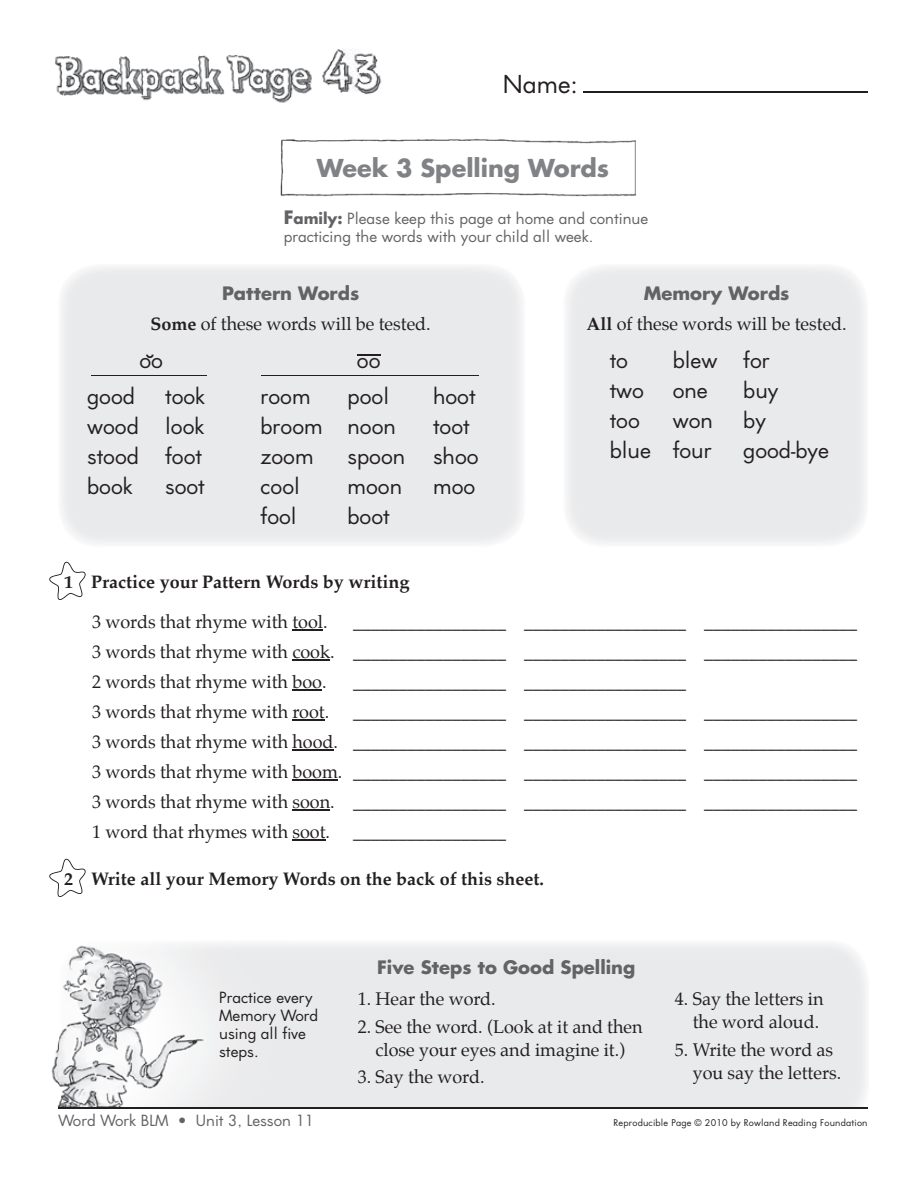
<style>
.page{position:relative;width:918px;height:1188px;background:#fff}
.page>*{position:absolute;margin:0;border:0;box-sizing:border-box;transform-origin:0 0}
.t1{font:27px "Gill Sans";color:#231f20}
.t2{font:24px "Futura Bold Superkids";color:#808285}
.t3{font:24px "Futura Book Superkids";color:#231f20}
.t4{font:21px/30px "Futura Book Superkids";color:#231f20;text-align:justify}
.t5{font:18px/30px "Palatino";color:#231f20;text-align:justify}
.t6{font:700 18px "Palatino";color:#231f20}
.t7{font:700 18px "Futura Superkids";color:#636366}
.t8{font:18px "Futura Bold Superkids";color:#636366}
.t9{font:15px/18px "Futura Book Superkids";color:#636366}
.t10{font:15px/18px "Futura Superkids";color:#231f20}
.t11{font:9px "Futura Book Superkids";letter-spacing:.02em;color:#231f20}
.s1{font-family:"Futura Superkids";font-weight:700;font-size:18px}
.s2{font-family:"Futura Superkids";font-weight:700}
.s3{font-weight:700}
</style>
<div class="page">
<img style="left:51px;top:940px;width:156px;height:167px">
<hr style="left:58px;top:1107px;width:810px;height:2px;background:#231f20">
<img style="left:280px;top:138px;width:356px;height:59px">
<hr style="left:583px;top:91px;width:285px;height:2px;background:#231f20">
<img style="left:54px;top:55px;width:258px;height:48px">
<img style="left:322px;top:49px;width:60px;height:46px">
<img style="left:342px;top:49px;width:18px;height:46px">
<div style="left:61px;top:266px;width:461px;height:278px;background:#e9eaeb"></div>
<svg style="left:49px;top:562px;width:37px;height:38px"></svg>
<hr style="left:292px;top:630px;width:31px;height:1px;background:#231f20">
<hr style="left:292px;top:660px;width:38px;height:1px;background:#231f20">
<hr style="left:292px;top:690px;width:30px;height:1px;background:#231f20">
<hr style="left:292px;top:720px;width:33px;height:1px;background:#231f20">
<hr style="left:292px;top:750px;width:42px;height:1px;background:#231f20">
<hr style="left:292px;top:780px;width:46px;height:1px;background:#231f20">
<hr style="left:292px;top:810px;width:38px;height:1px;background:#231f20">
<hr style="left:292px;top:840px;width:34px;height:1px;background:#231f20">
<svg style="left:49px;top:859px;width:37px;height:38px"></svg>
<hr style="left:357px;top:354px;width:24px;height:2px;background:#231f20">
<hr style="left:91px;top:375px;width:116px;height:1px;background:#231f20">
<hr style="left:262px;top:375px;width:217px;height:1px;background:#231f20">
<h2 class="t3" style="left:503px;top:69px;width:77px">Name:</h2>
<h2 class="t2" style="left:317px;top:152px;width:294px">Week 3 Spelling Words</h2>
<p class="t9" style="left:284px;top:210px;width:366px"><span class="s1">F</span><span class="s2">amily:</span> Please keep this page at home and continue practicing the words with your child all week.</p>
<p class="t8" style="left:222px;top:281px;width:139px">Pattern Words</p>
<p class="t5" style="left:150px;top:309px;width:282px"><span class="s3">Some</span> of these words will be tested.</p>
<h1 class="t1" style="left:146px;top:347px;width:10px">˘</h1>
<p class="t4" style="left:139px;top:346px;width:25px">oo</p>
<p class="t4" style="left:357px;top:346px;width:25px">oo</p>
<p class="t4" style="left:87px;top:382px;width:49px">good</p>
<p class="t4" style="left:165px;top:382px;width:42px">took</p>
<p class="t4" style="left:87px;top:412px;width:53px">wood</p>
<p class="t4" style="left:87px;top:412px;width:119px;text-indent:78px">look stood foot book</p>
<p class="t4" style="left:165px;top:472px;width:41px">soot</p>
<p class="t4" style="left:261px;top:381px;width:52px">room</p>
<p class="t4" style="left:348px;top:381px;width:43px">pool</p>
<p class="t4" style="left:433px;top:381px;width:44px">hoot</p>
<p class="t4" style="left:261px;top:411px;width:137px">broom noon</p>
<p class="t4" style="left:433px;top:411px;width:38px">toot</p>
<p class="t4" style="left:261px;top:441px;width:55px">zoom</p>
<p class="t4" style="left:348px;top:441px;width:59px">spoon</p>
<p class="t4" style="left:433px;top:441px;width:47px">shoo</p>
<p class="t4" style="left:261px;top:471px;width:41px">cool</p>
<p class="t4" style="left:348px;top:471px;width:56px">moon</p>
<p class="t4" style="left:433px;top:471px;width:44px">moo</p>
<p class="t4" style="left:261px;top:501px;width:38px">fool</p>
<p class="t4" style="left:348px;top:501px;width:44px">boot</p>
<p class="t8" style="left:644px;top:281px;width:147px">Memory Words</p>
<p class="t5" style="left:586px;top:309px;width:262px"><span class="s3">All</span> of these words will be tested.</p>
<p class="t4" style="left:610px;top:346px;width:20px">to</p>
<p class="t4" style="left:673px;top:346px;width:99px">blew for</p>
<p class="t4" style="left:610px;top:376px;width:36px">two</p>
<p class="t4" style="left:673px;top:376px;width:37px">one</p>
<p class="t4" style="left:743px;top:376px;width:37px">buy</p>
<p class="t4" style="left:610px;top:406px;width:32px">too</p>
<p class="t4" style="left:673px;top:406px;width:42px">won</p>
<p class="t4" style="left:743px;top:406px;width:24px">by</p>
<p class="t4" style="left:610px;top:436px;width:103px">blue four</p>
<p class="t4" style="left:743px;top:436px;width:87px">good-bye</p>
<p class="t6" style="left:64px;top:567px;width:347px">1 Practice your Pattern Words by writing</p>
<p class="t5" style="left:92px;top:607px;width:237px">3 words that rhyme with tool.</p>
<p class="t5" style="left:92px;top:607px;width:766px;text-indent:261px">_________________ __________________ _________________ 3 words that rhyme with cook. _________________ __________________ _________________ 2 words that rhyme with boo.</p>
<p class="t5" style="left:353px;top:667px;width:335px">_________________ __________________</p>
<p class="t5" style="left:92px;top:697px;width:239px">3 words that rhyme with root.</p>
<p class="t5" style="left:92px;top:697px;width:766px;text-indent:261px">_________________ __________________ _________________ 3 words that rhyme with hood. _________________ __________________ _________________ 3 words that rhyme with boom. _________________ __________________ _________________ 3 words that rhyme with soon. _________________ __________________ _________________ 1 word that rhymes with soot.</p>
<p class="t5" style="left:353px;top:817px;width:154px">_________________</p>
<p class="t6" style="left:64px;top:864px;width:481px">2 Write all your Memory Words on the back of this sheet.</p>
<p class="t7" style="left:377px;top:955px;width:260px">Five Steps to Good Spelling</p>
<p class="t10" style="left:219px;top:989px;width:100px">Practice every<br>Memory Word using all five steps.</p>
<p class="t5" style="left:358px;top:984px;width:140px">1. Hear the word.</p>
<p class="t5" style="left:358px;top:1015px;width:287px;line-height:23.2px;text-align:center">2. See the word. (Look at it and then close your eyes and imagine it.)</p>
<p class="t5" style="left:358px;top:1062px;width:128px">3. Say the word.</p>
<p class="t5" style="left:675px;top:987px;width:150px;line-height:23.2px;text-align:right">4. Say the letters in the word aloud.</p>
<p class="t5" style="left:693px;top:1038px;width:150px;line-height:23.2px;text-indent:-18px">5. Write the word as you say the letters.</p>
<p class="t9" style="left:58px;top:1112px;width:258px">Word Work BLM • Unit 3, Lesson 11</p>
<p class="t11" style="left:614px;top:1117px;width:256px">Reproducible Page © 2010 by Rowland Reading Foundation</p>
</div>
